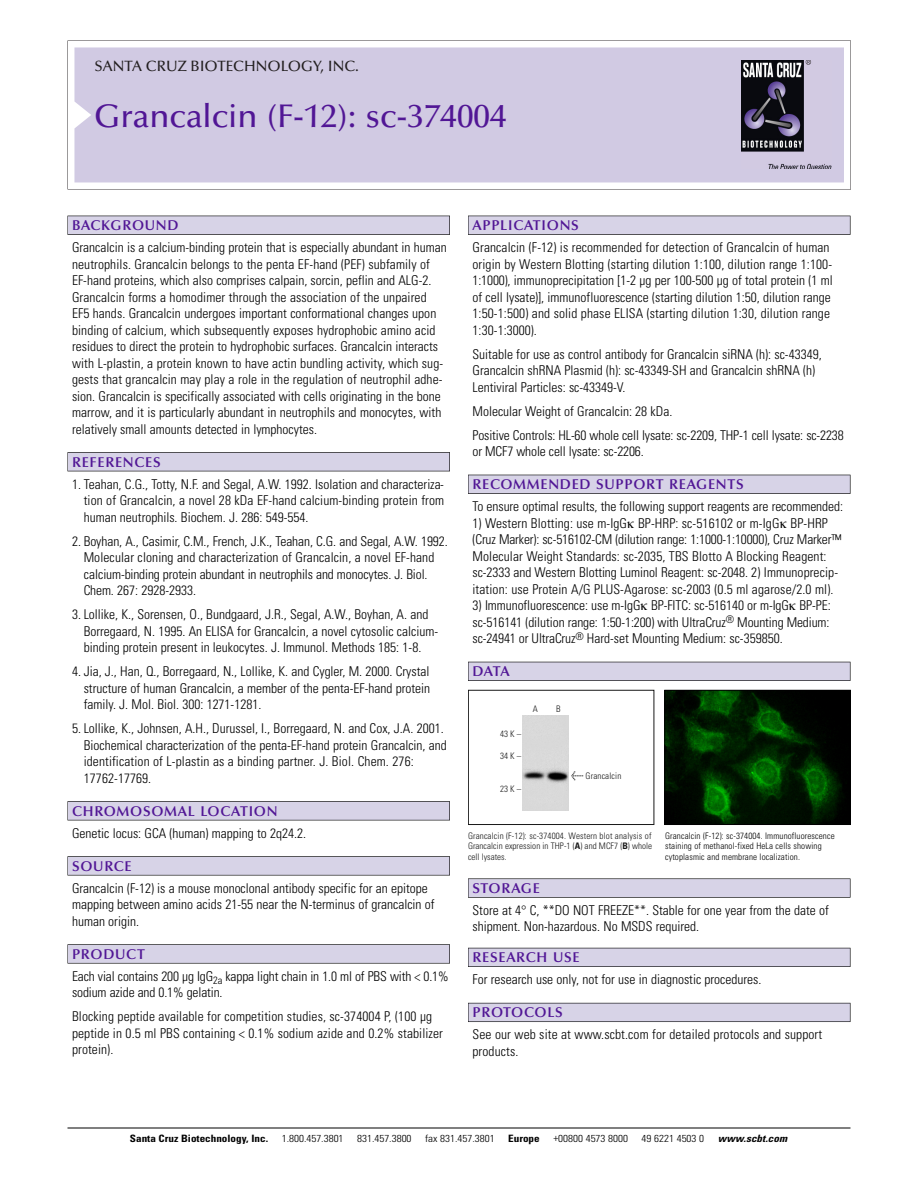
<style>
.page{position:relative;width:918px;height:1188px;background:#fff}
.page>*{position:absolute;margin:0;border:0;box-sizing:border-box;transform-origin:0 0}
.t1{font:500 33px "Optima";color:#511695}
.t2{font:500 15px "Optima";color:#231f20}
.t3{font:600 14.25px "Optima";letter-spacing:.05em;color:#511695}
.t4{font:300 condensed 13.5px/16.5px "Univers";color:#000}
.t5{font:300 condensed 10.2px "Univers";color:#000;scale:1.1 1}
.t6{font:700 condensed 10.2px "Univers";color:#000;scale:1.1 1}
.t7{font:italic 700 condensed 10.2px "Univers";letter-spacing:.005em;color:#000;scale:1.1 1}
.t8{font:9px/10.5px "Univers Condensed Light+SEDYPI";letter-spacing:.005em;color:#191919;text-align:justify}
.t9{font:300 condensed 9px/10.5px "Univers";letter-spacing:.015em;color:#000}
.s1{font-family:"Meta Plus Book Roman+MQLLWU";font-size:10.5px}
.s2{font-family:"Univers Condensed Bold+ABFEPG"}
</style>
<div class="page">
<svg style="left:68px;top:40px;width:783px;height:149px"></svg>
<div style="left:74px;top:47px;width:770px;height:135px;background:#d1cae3"></div>
<img style="left:741px;top:60px;width:90px;height:108px">
<div style="left:68px;top:216px;width:382px;height:19px;background:#525155"></div>
<div style="left:68px;top:216px;width:381px;height:18px;background:#d7d3e7"></div>
<div style="left:68px;top:452px;width:382px;height:19px;background:#525155"></div>
<div style="left:68px;top:453px;width:381px;height:18px;background:#d7d3e7"></div>
<div style="left:68px;top:801px;width:382px;height:19px;background:#545357"></div>
<div style="left:68px;top:802px;width:381px;height:18px;background:#d7d3e7"></div>
<div style="left:68px;top:856px;width:382px;height:19px;background:#575759"></div>
<div style="left:68px;top:857px;width:381px;height:18px;background:#d7d3e7"></div>
<svg style="left:68px;top:944px;width:382px;height:20px"></svg>
<div style="left:68px;top:945px;width:381px;height:18px;background:#d7d3e7"></div>
<div style="left:468px;top:216px;width:382px;height:19px;background:#525155"></div>
<div style="left:468px;top:216px;width:382px;height:18px;background:#d7d3e7"></div>
<div style="left:468px;top:475px;width:382px;height:19px;background:#515055"></div>
<div style="left:468px;top:475px;width:382px;height:18px;background:#d7d3e7"></div>
<div style="left:468px;top:662px;width:382px;height:19px;background:#525158"></div>
<div style="left:468px;top:662px;width:382px;height:18px;background:#d7d3e7"></div>
<svg style="left:468px;top:878px;width:382px;height:20px"></svg>
<div style="left:468px;top:879px;width:382px;height:18px;background:#d7d3e7"></div>
<div style="left:468px;top:948px;width:382px;height:19px;background:#54535a"></div>
<div style="left:468px;top:948px;width:382px;height:18px;background:#d7d3e7"></div>
<div style="left:468px;top:1003px;width:382px;height:19px;background:#5b5a62"></div>
<div style="left:468px;top:1003px;width:382px;height:18px;background:#d7d3e7"></div>
<hr style="left:68px;top:1128px;width:782px;height:1px;background:#000">
<img style="left:666px;top:692px;width:183px;height:131px">
<div style="left:664px;top:690px;width:187px;height:135px;border:1px solid #000"></div>
<div style="left:468px;top:690px;width:186px;height:135px;border:1px solid #191919"></div>
<img style="left:522px;top:715px;width:47px;height:95px">
<p class="t2" style="left:94px;top:61px;width:266px">SANTA CRUZ BIOTECHNOLOGY, INC.</p>
<h1 class="t1" style="left:94px;top:103px;width:414px">Grancalcin (F-12): sc-374004</h1>
<p class="t3" style="left:72px;top:219px;width:108px">BACKGROUND</p>
<p class="t4" style="left:72px;top:240px;width:376px">Grancalcin is a calcium-binding protein that is especially abundant in human neutrophils. Grancalcin belongs to the penta EF-hand (PEF) subfamily of EF-hand proteins, which also comprises calpain, sorcin, peflin and ALG-2.<br>Grancalcin forms a homodimer through the association of the unpaired EF5 hands. Grancalcin undergoes important conformational changes upon binding of calcium, which subsequently exposes hydrophobic amino acid residues to direct the protein to hydrophobic surfaces. Grancalcin interacts with L-plastin, a protein known to have actin bundling activity, which sug&shy;gests that grancalcin may play a role in the regulation of neutrophil adhe&shy;sion. Grancalcin is specifically associated with cells originating in the bone marrow, and it is particularly abundant in neutrophils and monocytes, with relatively small amounts detected in lymphocytes.</p>
<p class="t3" style="left:72px;top:456px;width:90px">REFERENCES</p>
<p class="t4" style="left:84px;top:477px;width:362px;text-align:justify;text-indent:-12px">1. Teahan, C.G., Totty, N.F. and Segal, A.W. 1992. Isolation and characteriza&shy;tion of Grancalcin, a novel 28 kDa EF-hand calcium-binding protein from human neutrophils. Biochem. J. 286: 549-554.</p>
<p class="t4" style="left:84px;top:534px;width:366px;text-indent:-12px">2. Boyhan, A., Casimir, C.M., French, J.K., Teahan, C.G. and Segal, A.W. 1992.<br>Molecular cloning and characterization of Grancalcin, a novel EF-hand calcium-binding protein abundant in neutrophils and monocytes. J. Biol.<br>Chem. 267: 2928-2933.</p>
<p class="t4" style="left:84px;top:607px;width:356px;text-indent:-12px">3. Lollike, K., Sorensen, O., Bundgaard, J.R., Segal, A.W., Boyhan, A. and<br>Borregaard, N. 1995. An ELISA for Grancalcin, a novel cytosolic calcium&shy;binding protein present in leukocytes. J. Immunol. Methods 185: 1-8.</p>
<p class="t4" style="left:84px;top:664px;width:348px;text-align:justify;text-indent:-12px">4. Jia, J., Han, Q., Borregaard, N., Lollike, K. and Cygler, M. 2000. Crystal structure of human Grancalcin, a member of the penta-EF-hand protein family. J. Mol. Biol. 300: 1271-1281.</p>
<p class="t4" style="left:84px;top:721px;width:365px;text-indent:-12px">5. Lollike, K., Johnsen, A.H., Durussel, I., Borregaard, N. and Cox, J.A. 2001.<br>Biochemical characterization of the penta-EF-hand protein Grancalcin, and identification of L-plastin as a binding partner. J. Biol. Chem. 276:<br>17762-17769.</p>
<p class="t3" style="left:72px;top:805px;width:207px">CHROMOSOMAL LOCATION</p>
<p class="t4" style="left:72px;top:826px;width:236px">Genetic locus: GCA (human) mapping to 2q24.2.</p>
<p class="t3" style="left:72px;top:860px;width:61px">SOURCE</p>
<p class="t4" style="left:72px;top:881px;width:364px">Grancalcin (F-12) is a mouse monoclonal antibody specific for an epitope mapping between amino acids 21-55 near the N-terminus of grancalcin of human origin.</p>
<p class="t3" style="left:72px;top:948px;width:74px">PRODUCT</p>
<p class="t4" style="left:72px;top:969px;width:378px">Each vial contains 200 µg IgG<sub>2a</sub> kappa light chain in 1.0 ml of PBS with &lt; 0.1% sodium azide and 0.1% gelatin.</p>
<p class="t4" style="left:72px;top:1009px;width:373px">Blocking peptide available for competition studies, sc-374004 P, (100 µg peptide in 0.5 ml PBS containing &lt; 0.1% sodium azide and 0.2% stabilizer protein).</p>
<p class="t3" style="left:473px;top:219px;width:108px">APPLICATIONS</p>
<p class="t4" style="left:473px;top:240px;width:362px">Grancalcin (F-12) is recommended for detection of Grancalcin of human origin by Western Blotting (starting dilution 1:100, dilution range 1:100- 1:1000), immunoprecipitation [1-2 µg per 100-500 µg of total protein (1 ml of cell lysate)], immunofluorescence (starting dilution 1:50, dilution range 1:50-1:500) and solid phase ELISA (starting dilution 1:30, dilution range 1:30-1:3000).</p>
<p class="t4" style="left:473px;top:347px;width:351px">Suitable for use as control antibody for Grancalcin siRNA (h): sc-43349,<br>Grancalcin shRNA Plasmid (h): sc-43349-SH and Grancalcin shRNA (h)<br>Lentiviral Particles: sc-43349-V.</p>
<p class="t4" style="left:473px;top:400px;width:373px;line-height:24px">Molecular Weight of Grancalcin: 28 kDa.<br>Positive Controls: HL-60 whole cell lysate: sc-2209, THP-1 cell lysate: sc-2238</p>
<p class="t4" style="left:473px;top:444px;width:173px">or MCF7 whole cell lysate: sc-2206.</p>
<p class="t3" style="left:473px;top:479px;width:273px">RECOMMENDED SUPPORT REAGENTS</p>
<p class="t4" style="left:473px;top:499px;width:372px">To ensure optimal results, the following support reagents are recommended:</p>
<p class="t4" style="left:473px;top:516px;width:370px">1) Western Blotting: use m-IgG BP-HRP: sc-516102 or m-IgG BP-HRP (Cruz Marker): sc-516102-CM (dilution range: 1:1000-1:10000), Cruz Marker™ Molecular Weight Standards: sc-2035, TBS Blotto A Blocking Reagent: sc-2333 and Western Blotting Luminol Reagent: sc-2048. 2) Immunoprecip&shy;itation: use Protein A/G PLUS-Agarose: sc-2003 (0.5 ml agarose/2.0 ml).</p>
<p class="t4" style="left:473px;top:598px;width:360px;text-align:justify">3) Immunofluorescence: use m-IgG BP-FITC: sc-516140 or m-IgG BP-PE: sc-516141 (dilution range: 1:50-1:200) with UltraCruz<sup>®</sup> Mounting Medium: sc-24941 or UltraCruz<sup>®</sup> Hard-set Mounting Medium: sc-359850.</p>
<p class="t3" style="left:473px;top:666px;width:39px">DATA</p>
<p class="t8" style="left:500px;top:729px;width:22px">43K–</p>
<p class="t8" style="left:500px;top:752px;width:22px">34K–</p>
<p class="t8" style="left:500px;top:784px;width:22px">23K–</p>
<p class="t8" style="left:533px;top:704px;width:7px">A</p>
<p class="t8" style="left:556px;top:704px;width:6px">B</p>
<p class="t8" style="left:571px;top:771px;width:52px"><span class="s1">&lt;</span> Grancalcin</p>
<p class="t8" style="left:468px;top:831px;width:186px">Grancalcin (F-12): sc-374004. Western blot analysis of Grancalcin expression in THP-1 (<span class="s2">A</span>) and MCF7 (<span class="s2">B</span>) whole cell lysates.</p>
<p class="t9" style="left:665px;top:831px;width:171px">Grancalcin (F-12): sc-374004. Immunofluorescence staining of methanol-fixed HeLa cells showing cytoplasmic and membrane localization.</p>
<p class="t3" style="left:473px;top:882px;width:69px">STORAGE</p>
<p class="t4" style="left:473px;top:903px;width:358px">Store at 4° C, **DO NOT FREEZE**. Stable for one year from the date of shipment. Non-hazardous. No MSDS required.</p>
<p class="t3" style="left:473px;top:952px;width:109px">RESEARCH USE</p>
<p class="t4" style="left:473px;top:972px;width:290px">For research use only, not for use in diagnostic procedures.</p>
<p class="t3" style="left:473px;top:1007px;width:92px">PROTOCOLS</p>
<p class="t4" style="left:473px;top:1027px;width:351px">See our web site at www.scbt.com for detailed protocols and support products.</p>
<p class="t6" style="left:130px;top:1135px;width:127px">Santa Cruz Biotechnology, Inc.</p>
<p class="t5" style="left:282px;top:1135px;width:58px">1.800.457.3801</p>
<p class="t5" style="left:357px;top:1135px;width:51px">831.457.3800</p>
<p class="t5" style="left:425px;top:1135px;width:65px">fax 831.457.3801</p>
<p class="t6" style="left:508px;top:1135px;width:30px">Europe</p>
<p class="t5" style="left:553px;top:1135px;width:69px">+00800 4573 8000</p>
<p class="t5" style="left:642px;top:1135px;width:58px">49 6221 4503 0</p>
<p class="t7" style="left:718px;top:1135px;width:64px">www.scbt.com</p>
</div>
